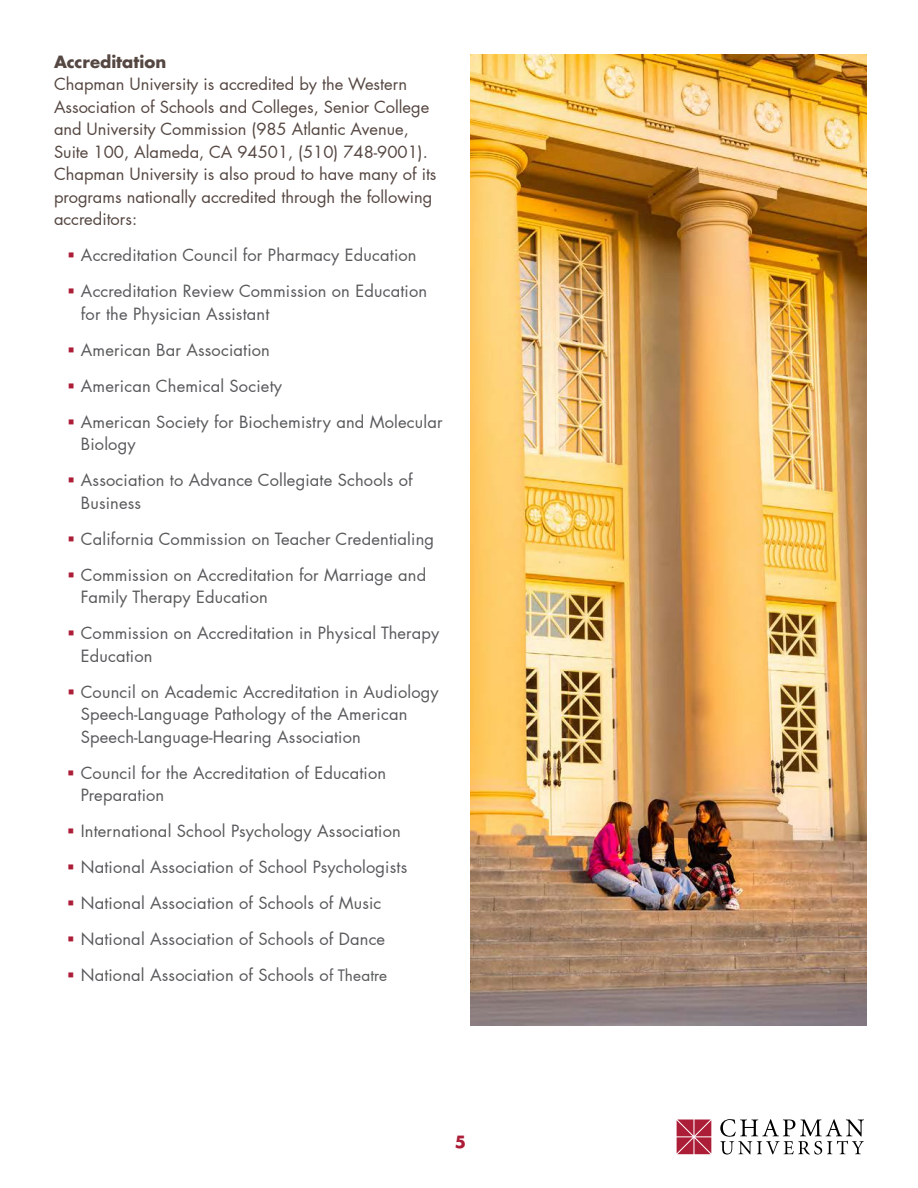
<style>
.page{position:relative;width:918px;height:1188px;background:#fff}
.page>*{position:absolute;margin:0;border:0;box-sizing:border-box;transform-origin:0 0}
.t1{font:16.5px/22.5px "Futura LT Pro";letter-spacing:.01em;color:#58595b}
.t2{font:16.5px/22.5px "Futura LT Pro";color:#554742}
.t3{font:700 16.5px "Futura LT Pro";color:#554742}
.t4{font:700 16.5px "Futura LT Pro";color:#ac1d37}
.s1{color:#ac1d37}
.s2{font-size:15.3px}
</style>
<div class="page">
<svg style="left:720px;top:1119px;width:144px;height:36px"></svg>
<svg style="left:677px;top:1120px;width:34px;height:34px"></svg>
<img style="left:470px;top:54px;width:396px;height:972px">
<h3 class="t3" style="left:54px;top:49px;width:114px">Accreditation</h3>
<p class="t2" style="left:54px;top:73px;width:384px">Chapman University is accredited by the Western Association of Schools and Colleges, Senior College and University Commission (985 Atlantic Avenue, Suite 100, Alameda, CA 94501, (510) 748-9001).<br>Chapman University is also proud to have many of its programs nationally accredited through the following accreditors:</p>
<p class="t1" style="left:67px;top:244px;width:351px"><span class="s1">▪</span> Accreditation Council for Pharmacy Education</p>
<p class="t1" style="left:81px;top:280px;width:348px;text-indent:-13px"><span class="s1">▪</span> Accreditation Review Commission on Education for the Physician Assistant</p>
<p class="t1" style="left:67px;top:338px;width:204px"><span class="s1">▪</span> American Bar Association</p>
<p class="t1" style="left:67px;top:374px;width:216px"><span class="s1">▪</span> American Chemical Society</p>
<p class="t1" style="left:81px;top:410px;width:363px;text-indent:-13px"><span class="s1">▪</span> American Society for Biochemistry and Molecular<br>Biology</p>
<p class="t1" style="left:81px;top:469px;width:333px;text-indent:-13px"><span class="s1">▪</span> Association to Advance Collegiate Schools of<br>Business</p>
<p class="t1" style="left:67px;top:527px;width:368px"><span class="s1">▪</span> California Commission on Teacher Credentialing</p>
<p class="t1" style="left:81px;top:563px;width:347px;text-indent:-13px"><span class="s1">▪</span> Commission on Accreditation for Marriage and<br>Family Therapy Education</p>
<p class="t1" style="left:81px;top:622px;width:360px;text-indent:-13px"><span class="s1">▪</span> Commission on Accreditation in Physical Therapy<br>Education</p>
<p class="t1" style="left:81px;top:680px;width:359px;text-indent:-13px"><span class="s1">▪</span> Council on Academic Accreditation in Audiology<br>Speech-Language Pathology of the American<br>Speech-Language-Hearing Association</p>
<p class="t1" style="left:81px;top:761px;width:307px;text-indent:-13px"><span class="s1">▪</span> Council for the Accreditation of Education<br>Preparation</p>
<p class="t1" style="left:67px;top:820px;width:335px"><span class="s1">▪</span> International School Psychology Association</p>
<p class="t1" style="left:67px;top:856px;width:341px"><span class="s1">▪</span> National Association of School Psychologists</p>
<p class="t1" style="left:67px;top:892px;width:316px"><span class="s1">▪</span> National Association of Schools of Music</p>
<p class="t1" style="left:67px;top:928px;width:319px"><span class="s1">▪</span> National Association of Schools of Dance</p>
<p class="t1" style="left:67px;top:964px;width:322px"><span class="s1">▪</span> National Association of Schools o<span class="s2">f Theatre</span></p>
<p class="t4" style="left:455px;top:1129px;width:13px">5</p>
</div>
